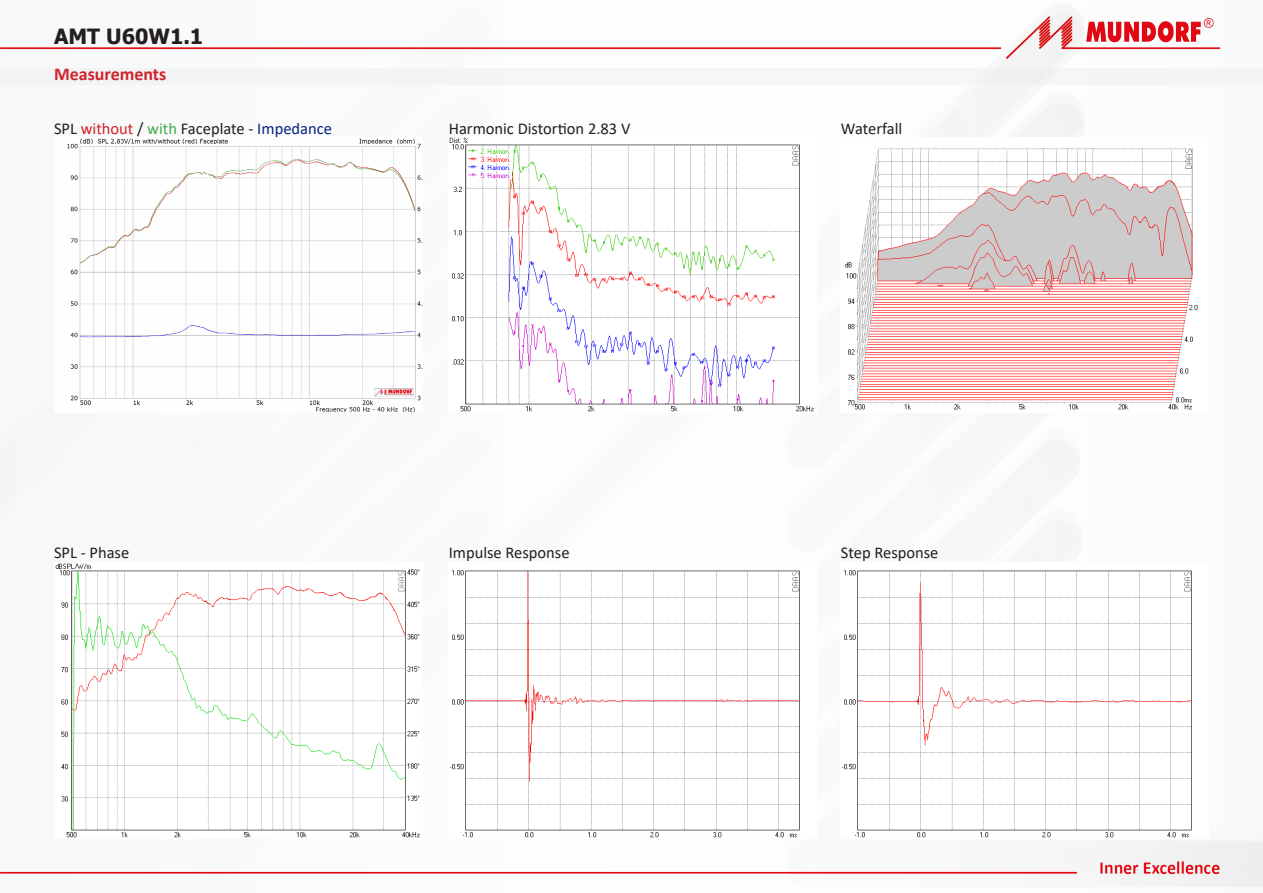
<style>
.page{position:relative;width:1263px;height:893px;background:#fff}
.page>*{position:absolute;margin:0;border:0;box-sizing:border-box;transform-origin:0 0}
.t1{font:700 21px "Tahoma";color:#231f20}
.t2{font:700 18px "Calibri";color:#d1232a}
.t3{font:16.5px "Calibri";color:#231f20}
.s1{color:#d1232a}
.s2{color:#40ae49}
.s3{color:#08247e}
</style>
<div class="page">
<img style="left:0;top:13px;width:1263px;height:874px">
<img style="left:54px;top:563px;width:368px;height:275px">
<img style="left:54px;top:136px;width:368px;height:276px">
<img style="left:449px;top:136px;width:368px;height:276px">
<img style="left:841px;top:137px;width:368px;height:275px">
<img style="left:449px;top:563px;width:368px;height:275px">
<img style="left:841px;top:563px;width:368px;height:275px">
<div style="left:0;top:68px;width:1263px;height:17px;background:#f4f5f7"></div>
<p class="t1" style="left:54px;top:21px;width:151px">AMT U60W1.1</p>
<p class="t2" style="left:54px;top:62px;width:114px">Measurements</p>
<p class="t3" style="left:54px;top:117px;width:279px">SPL <span class="s1">without</span> / <span class="s2">with</span> Faceplate - <span class="s3">Impedance</span></p>
<p class="t3" style="left:449px;top:117px;width:183px">Harmonic Distortion 2.83 V</p>
<p class="t3" style="left:841px;top:117px;width:63px">Waterfall</p>
<p class="t3" style="left:54px;top:541px;width:77px">SPL - Phase</p>
<p class="t3" style="left:449px;top:541px;width:122px">Impulse Response</p>
<p class="t3" style="left:841px;top:541px;width:99px">Step Response</p>
</div>
